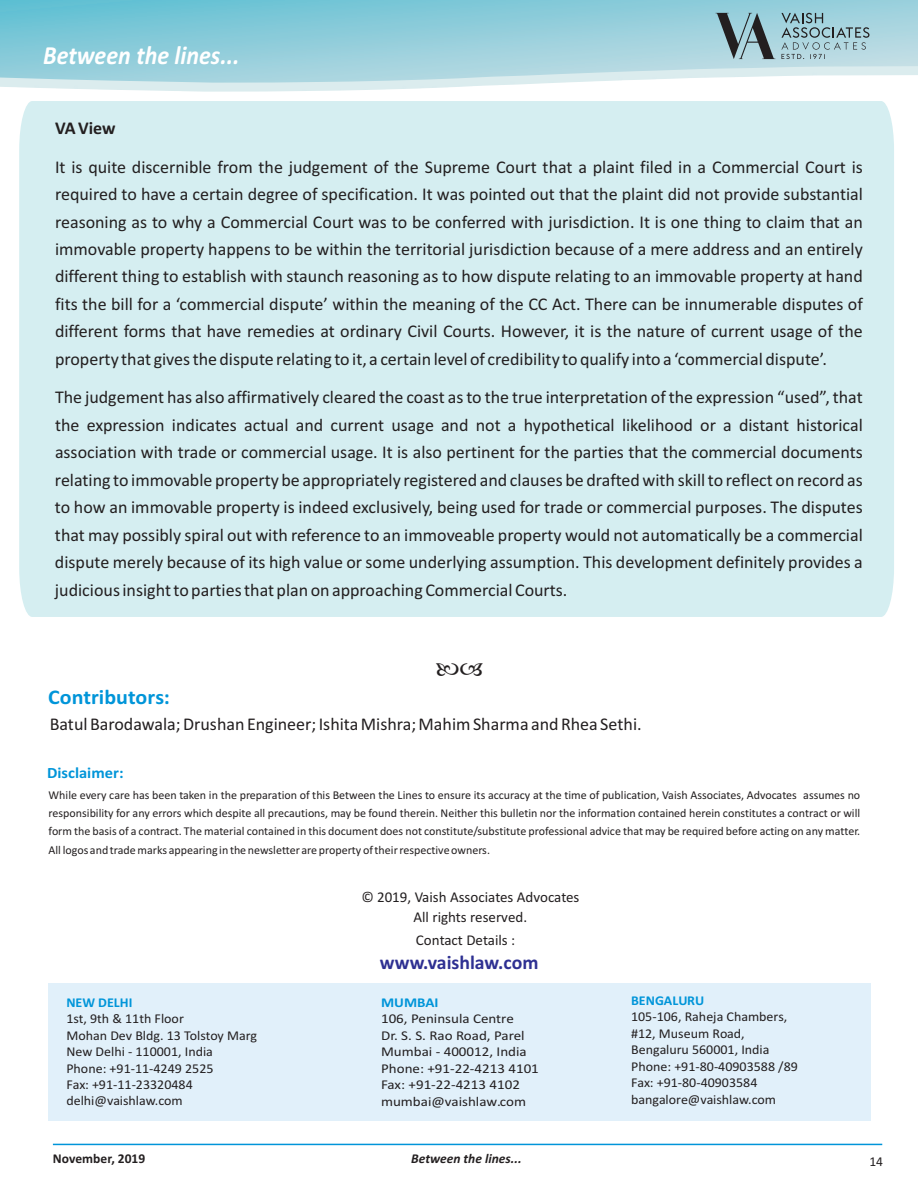
<style>
.page{position:relative;width:918px;height:1188px;background:#fff}
.page>*{position:absolute;margin:0;border:0;box-sizing:border-box;transform-origin:0 0}
.t1{font:italic 700 26.25px "Calibri";color:#fff;scale:.91 1}
.t2{font:700 21px "Calibri";letter-spacing:.005em;color:#0095d9;scale:1.05 1}
.t3{font:700 19.8px "Calibri";color:#2e3092}
.t4{font:18px/27.5px "Calibri";color:#231f20;text-align:justify}
.t5{font:700 18px "Calibri";color:#231f20}
.t6{font:700 15.75px "Calibri";color:#0095d9;scale:1.05 1}
.t7{font:15px/20.4px "Calibri";color:#231f20;text-align:center}
.t8{font:13.5px/16.5px "Calibri";color:#231f20;scale:1.04 1}
.t9{font:13.5px/16.5px "Calibri";color:#231f20;scale:1.11 1}
.t10{font:italic 700 13.5px "Calibri";color:#231f20}
.t11{font:700 13.5px "Calibri";color:#0095d9;scale:1.04 1}
.t12{font:700 13.5px "Calibri";color:#231f20}
.t13{font:700 13.5px "Calibri";color:#0095d9;scale:1.11 1}
.t14{font:13.5px "Calibri";color:#231f20}
.t15{font:12px/18.3px "Calibri";color:#231f20;text-align:justify}
</style>
<div class="page">
<div style="left:19px;top:101px;width:875px;height:516px;background:#d5eef1"></div>
<svg style="left:0;top:0;width:918px;height:83px;background:#9ad1dd"></svg>
<hr style="left:53px;top:1144px;width:829px;height:1px;background:#0095d9">
<svg style="left:716px;top:13px;width:59px;height:46px;background:#7c9aa1"></svg>
<svg style="left:781px;top:13px;width:88px;height:46px;background:#99bcc5"></svg>
<div style="left:48px;top:984px;width:823px;height:137px;background:#e1f0fa"></div>
<h1 class="t1" style="left:43px;top:45px;width:217px">Between the lines...</h1>
<p class="t5" style="left:55px;top:121px;width:62px">VA View</p>
<p class="t4" style="left:55px;top:154px;width:809px">It is quite discernible from the judgement of the Supreme Court that a plaint filed in a Commercial Court is required to have a certain degree of specification. It was pointed out that the plaint did not provide substantial reasoning as to why a Commercial Court was to be conferred with jurisdiction. It is one thing to claim that an immovable property happens to be within the territorial jurisdiction because of a mere address and an entirely different thing to establish with staunch reasoning as to how dispute relating to an immovable property at hand fits the bill for a ‘commercial dispute’ within the meaning of the CC Act. There can be innumerable disputes of different forms that have remedies at ordinary Civil Courts. However, it is the nature of current usage of the property that gives the dispute relating to it, a certain level of credibility to qualify into a ‘commercial dispute’.</p>
<p class="t4" style="left:55px;top:385px;width:809px">The judgement has also affirmatively cleared the coast as to the true interpretation of the expression “used”, that the expression indicates actual and current usage and not a hypothetical likelihood or a distant historical association with trade or commercial usage. It is also pertinent for the parties that the commercial documents relating to immovable property be appropriately registered and clauses be drafted with skill to reflect on record as to how an immovable property is indeed exclusively, being used for trade or commercial purposes. The disputes that may possibly spiral out with reference to an immoveable property would not automatically be a commercial dispute merely because of its high value or some underlying assumption. This development definitely provides a judicious insight to parties that plan on approaching Commercial Courts.</p>
<p class="t2" style="left:48px;top:688px;width:117px">Contributors:</p>
<p class="t4" style="left:50px;top:712px;width:593px">Batul Barodawala; Drushan Engineer; Ishita Mishra; Mahim Sharma and Rhea Sethi.</p>
<p class="t6" style="left:47px;top:767px;width:74px">Disclaimer:</p>
<p class="t15" style="left:49px;top:787px;width:813px">While every care has been taken in the preparation of this Between the Lines to ensure its accuracy at the time of publication, Vaish Associates, Advocates assumes no responsibility for any errors which despite all precautions, may be found therein. Neither this bulletin nor the information contained herein constitutes a contract or will form the basis of a contract. The material contained in this document does not constitute/substitute professional advice that may be required before acting on any matter.<br>All logos and trade marks appearing in the newsletter are property of their respective owners.</p>
<p class="t11" style="left:66px;top:996px;width:65px">NEW DELHI</p>
<p class="t8" style="left:66px;top:1028px;width:185px">Mohan Dev Bldg. 13 Tolstoy Marg<br>New Delhi - 110001, India<br>Phone: +91-11-4249 2525<br>Fax: +91-11-23320484 delhi@vaishlaw.com</p>
<p class="t8" style="left:66px;top:1011px;width:115px">1st, 9th &amp; 11th Floor</p>
<p class="t7" style="left:361px;top:888px;width:220px">© 2019, Vaish Associates Advocates<br>All rights reserved.</p>
<p class="t7" style="left:416px;top:931px;width:101px">Contact Details :</p>
<p class="t3" style="left:380px;top:954px;width:160px">www.vaishlaw.com</p>
<p class="t13" style="left:381px;top:997px;width:53px">MUMBAI</p>
<p class="t9" style="left:381px;top:1028px;width:144px">Dr. S. S. Rao Road, Parel<br>Mumbai - 400012, India<br>Phone: +91-22-4213 4101<br>Fax: +91-22-4213 4102 mumbai@vaishlaw.com</p>
<p class="t9" style="left:381px;top:1012px;width:121px">106, Peninsula Centre</p>
<p class="t11" style="left:631px;top:995px;width:72px">BENGALURU</p>
<p class="t8" style="left:631px;top:1026px;width:162px">#12, Museum Road,<br>Bengaluru 560001, India<br>Phone: +91-80-40903588 /89<br>Fax: +91-80-40903584 bangalore@vaishlaw.com</p>
<p class="t8" style="left:631px;top:1010px;width:152px">105-106, Raheja Chambers,</p>
<p class="t12" style="left:53px;top:1153px;width:94px">November, 2019</p>
<p class="t10" style="left:411px;top:1153px;width:112px">Between the lines...</p>
<p class="t14" style="left:869px;top:1156px;width:15px">14</p>
</div>
